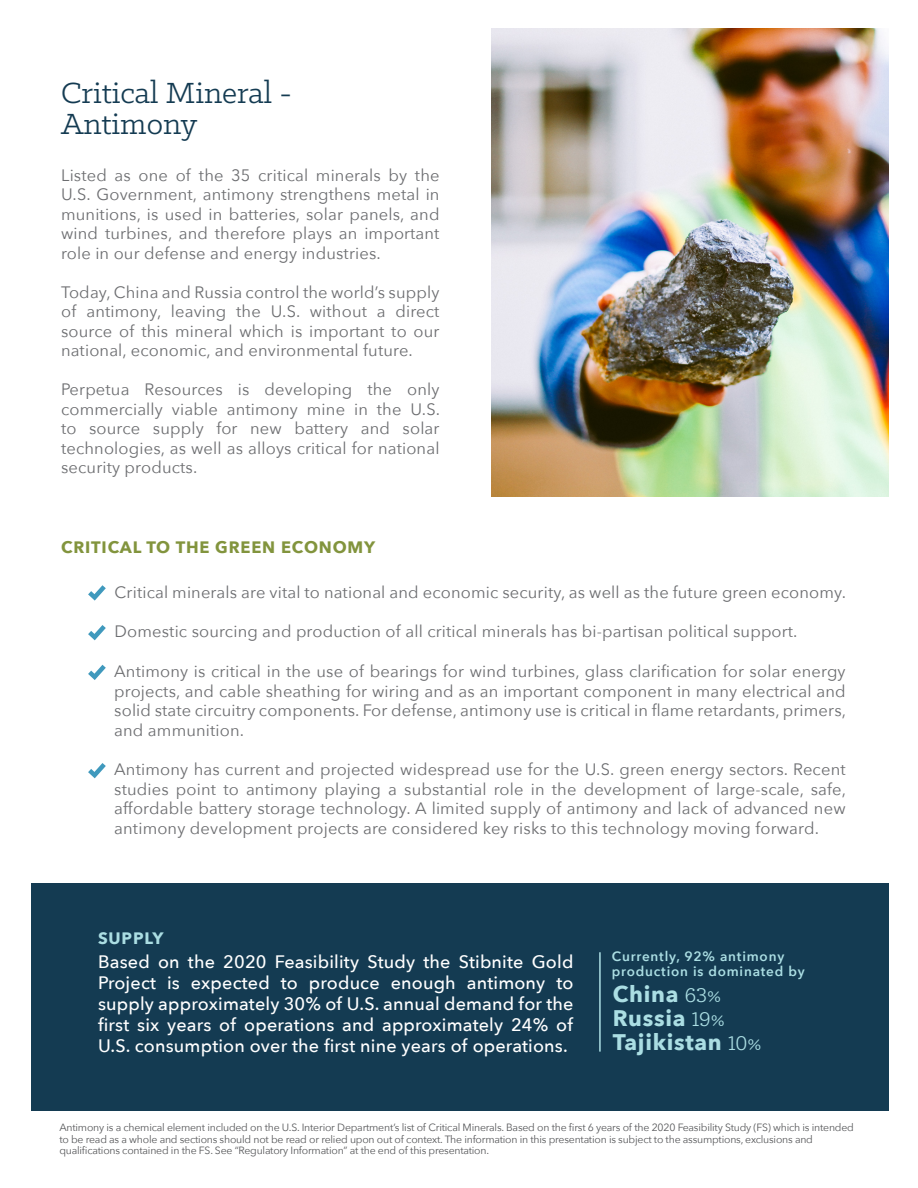
<style>
.page{position:relative;width:918px;height:1188px;background:#fff}
.page>*{position:absolute;margin:0;border:0;box-sizing:border-box;transform-origin:0 0}
.t1{font:33px/31.5px "Klinic Slab";color:#143b52}
.t2{font:700 22.5px/24px "Avenir Next";letter-spacing:.03em;color:#abdee3}
.t3{font:500 18px/21px "Avenir Next";letter-spacing:.01em;color:#fff;text-align:justify}
.t4{font:16.5px/19.5px "Avenir Next";letter-spacing:.01em;color:#6c6d70;text-align:justify}
.t5{font:700 16.5px "Avenir Next";letter-spacing:.05em;color:#82943d}
.t6{font:700 16.5px "Avenir Next";letter-spacing:.05em;color:#abdee3}
.t7{font:600 13.5px/15px "Avenir Next";letter-spacing:.06em;color:#abdee3}
.t8{font:10.5px/11.2px "Avenir Next";letter-spacing:-.02em;color:#57585a}
.s1{font-family:"Klinic Slab";font-weight:400}
</style>
<div class="page">
<div style="left:31px;top:883px;width:858px;height:228px;background:#143b52"></div>
<svg style="left:88px;top:585px;width:18px;height:16px"></svg>
<svg style="left:88px;top:625px;width:18px;height:15px"></svg>
<svg style="left:88px;top:665px;width:18px;height:15px"></svg>
<svg style="left:88px;top:763px;width:18px;height:15px"></svg>
<img style="left:491px;top:28px;width:398px;height:469px">
<hr style="left:599px;top:952px;width:2px;height:100px;background:#abdee3">
<h1 class="t1" style="left:61px;top:76px;width:232px">Critical Mineral -<br>Antimony</h1>
<p class="t4" style="left:61px;top:166px;width:380px">Listed as one of the 35 critical minerals by the U.S. Government, antimony strengthens metal in munitions, is used in batteries, solar panels, and wind turbines, and therefore plays an important role in our defense and energy industries.</p>
<p class="t4" style="left:61px;top:283px;width:380px">Today, China and Russia control the world’s supply of antimony, leaving the U.S. without a direct source of this mineral which is important to our national, economic, and environmental future.</p>
<p class="t4" style="left:61px;top:380px;width:381px">Perpetua Resources is developing the only commercially viable antimony mine in the U.S. to source supply for new battery and solar technologies, as well as alloys critical for national security products.</p>
<p class="t5" style="left:61px;top:536px;width:316px">CRITICAL TO THE GREEN ECONOMY</p>
<p class="t4" style="left:115px;top:583px;width:733px">Critical minerals are vital to national and economic security, as well as the future green economy.</p>
<p class="t4" style="left:115px;top:622px;width:684px">Domestic sourcing and production of all critical minerals has bi-partisan political support.</p>
<p class="t4" style="left:114px;top:662px;width:733px">Antimony is critical in the use of bearings for wind turbines, glass clarification for solar energy projects, and cable sheathing for wiring and as an important component in many electrical and solid state circuitry components. For defense, antimony use is critical in flame retardants, primers, and ammunition.</p>
<p class="t4" style="left:114px;top:760px;width:733px">Antimony has current and projected widespread use for the U.S. green energy sectors. Recent studies point to antimony playing a substantial role in the development of large-scale, safe, affordable battery storage technology. A limited supply of antimony and lack of advanced new antimony development projects are considered key risks to this technology moving forward.</p>
<p class="t6" style="left:98px;top:927px;width:67px">SUPPLY</p>
<p class="t3" style="left:98px;top:952px;width:477px">Based on the 2020 Feasibility Study the Stibnite Gold Project is expected to produce enough antimony to supply approximately 30% of U.S. annual demand for the first six years of operations and approximately 24% of U.S. consumption over the first nine years of operations.</p>
<p class="t7" style="left:612px;top:949px;width:194px">Currently, 92% antimony production is dominated by</p>
<h2 class="t2" style="left:613px;top:983px;width:150px">China <span class="s1">63%<br></span>Russia <span class="s1">19%<br></span>Tajikistan <span class="s1">10%</span></h2>
<p class="t8" style="left:59px;top:1122px;width:796px">Antimony is a chemical element included on the U.S. Interior Department’s list of Critical Minerals. Based on the first 6 years of the 2020 Feasibility Study (FS) which is intended to be read as a whole and sections should not be read or relied upon out of context. The information in this presentation is subject to the assumptions, exclusions and qualifications contained in the FS. See “Regulatory Information” at the end of this presentation.</p>
</div>
